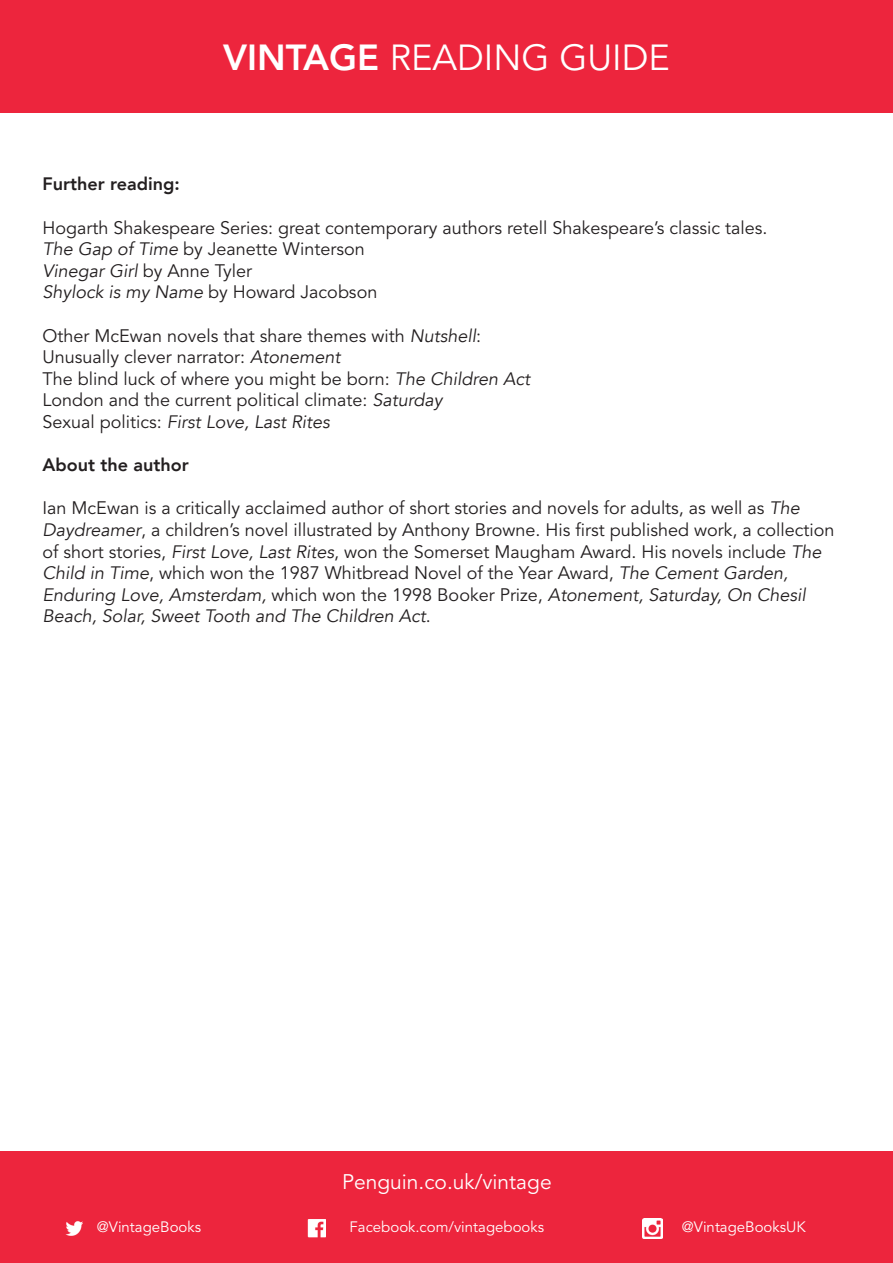
<style>
.page{position:relative;width:893px;height:1263px;background:#fff}
.page>*{position:absolute;margin:0;border:0;box-sizing:border-box;transform-origin:0 0}
.t1{font:36px "Avenir LT";color:#fff}
.t2{font:21px "Avenir LT";color:#fff}
.t3{font:18px/21.6px "Avenir LT";color:#231f20}
.t4{font:italic 18px "Avenir";color:#231f20}
.t5{font:800 18px "Avenir";color:#231f20}
.t6{font:15px "Avenir LT";color:#fff}
.s1{font-weight:800}
.s2{font-family:"Avenir";font-style:italic}
.s3{font-family:"Avenir LT";font-style:normal}
</style>
<div class="page">
<div style="left:0;top:1151px;width:893px;height:112px;background:#ed253d"></div>
<div style="left:0;top:0;width:893px;height:112px;background:#ed253d"></div>
<img style="left:643px;top:1219px;width:19px;height:19px">
<img style="left:66px;top:1221px;width:17px;height:15px">
<img style="left:308px;top:1219px;width:18px;height:18px">
<p class="t1" style="left:223px;top:36px;width:448px"><span class="s1">VINTAGE</span> READING GUIDE</p>
<p class="t5" style="left:43px;top:170px;width:139px">Further reading:</p>
<p class="t3" style="left:43px;top:217px;width:726px">Hogarth Shakespeare Series: great contemporary authors retell Shakespeare’s classic tales.</p>
<p class="t3" style="left:43px;top:239px;width:324px"><span class="s2">The Gap of Time</span> by Jeanette Winterson</p>
<p class="t4" style="left:43px;top:260px;width:211px">Vinegar Girl <span class="s3">by Anne Tyler</span></p>
<p class="t3" style="left:43px;top:282px;width:336px"><span class="s2">Shylock is my Name</span> by Howard Jacobson</p>
<p class="t3" style="left:43px;top:325px;width:440px">Other McEwan novels that share themes with <span class="s2">Nutshell</span>:</p>
<p class="t3" style="left:43px;top:347px;width:299px">Unusually clever narrator: <span class="s2">Atonement</span></p>
<p class="t3" style="left:43px;top:368px;width:489px">The blind luck of where you might be born: <span class="s2">The Children Act</span></p>
<p class="t3" style="left:43px;top:390px;width:401px">London and the current political climate: <span class="s2">Saturday</span></p>
<p class="t4" style="left:43px;top:411px;width:289px"><span class="s3">Sexual politics:</span> First Love, Last Rites</p>
<p class="t5" style="left:43px;top:451px;width:148px">About the author</p>
<p class="t3" style="left:43px;top:498px;width:793px">Ian McEwan is a critically acclaimed author of short stories and novels for adults, as well as <span class="s2">The Daydreamer</span>, a children’s novel illustrated by Anthony Browne. His first published work, a collection of short stories, <span class="s2">First Love, Last Rites</span>, won the Somerset Maugham Award. His novels include <span class="s2">The Child in Time</span>, which won the 1987 Whitbread Novel of the Year Award, <span class="s2">The Cement Garden, Enduring Love, Amsterdam,</span> which won the 1998 Booker Prize, <span class="s2">Atonement, Saturday, On Chesil Beach, Solar, Sweet Tooth and The Children Act</span>.</p>
<p class="t2" style="left:342px;top:1169px;width:211px">Penguin.co.uk/vintage</p>
<p class="t6" style="left:97px;top:1218px;width:106px">@VintageBooks</p>
<p class="t6" style="left:350px;top:1218px;width:196px">Facebook.com/vintagebooks</p>
<p class="t6" style="left:682px;top:1218px;width:126px">@VintageBooksUK</p>
</div>
